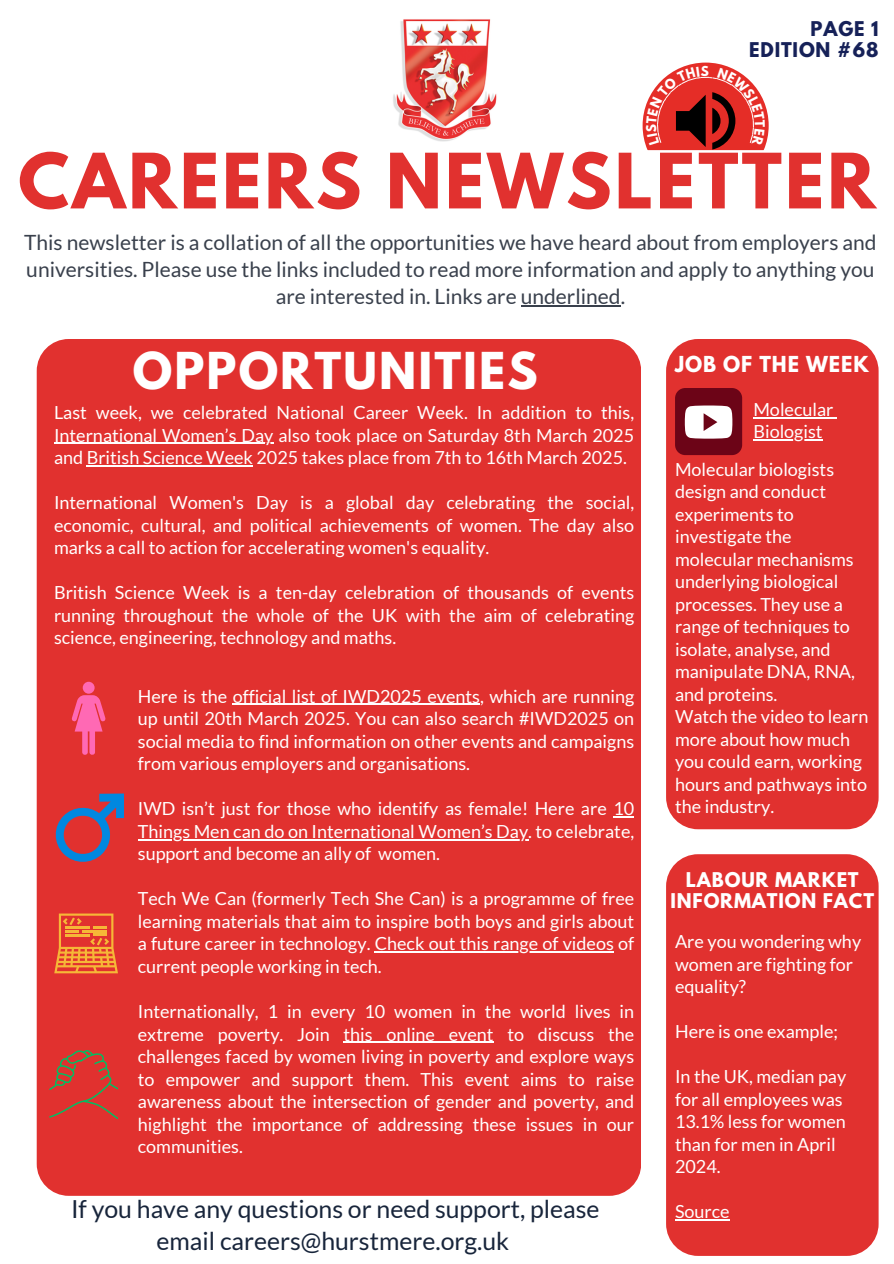
<style>
.page{position:relative;width:894px;height:1264px;background:#fff}
.page>*{position:absolute;margin:0;border:0;box-sizing:border-box;transform-origin:0 0}
.t1{font:700 67.5px "League Spartan";letter-spacing:.045em;color:#e1312f}
.t2{font:700 45px "League Spartan";letter-spacing:.045em;color:#fff}
.t3{font:24.75px/31.7px "Lato";color:#18253b;text-align:center}
.t4{font:21px/27px "Lato";color:#39404c;text-align:center}
.t5{font:700 19.5px "League Spartan";letter-spacing:.045em;color:#fff}
.t6{font:18px/22.5px "Lato";color:#fff}
.t7{font:700 18px/20.2px "League Spartan";letter-spacing:.045em;color:#fff;text-align:center}
.t8{font:700 18px/20.2px "League Spartan";letter-spacing:.045em;color:#162158;text-align:right}
</style>
<div class="page">
<div style="left:37px;top:339px;width:604px;height:856px;background:#e1312f;border-radius:32px"></div>
<div style="left:666px;top:339px;width:212px;height:490px;background:#e1312f;border-radius:32px"></div>
<div style="left:666px;top:854px;width:212px;height:401px;background:#e1312f;border-radius:32px"></div>
<img style="left:393px;top:19px;width:104px;height:123px">
<hr style="left:520px;top:305px;width:100px;height:1px;background:#39404c">
<div style="left:674px;top:388px;width:68px;height:67px;background:#6c0417;border-radius:10px"></div>
<svg style="left:684px;top:405px;width:48px;height:33px;background:#e9d9dc"></svg>
<div style="left:83px;top:681px;width:12px;height:12px;background:#ff69b4;border-radius:50%"></div>
<svg style="left:71px;top:695px;width:35px;height:60px"></svg>
<svg style="left:55px;top:793px;width:69px;height:69px"></svg>
<svg style="left:54px;top:913px;width:64px;height:60px"></svg>
<svg style="left:49px;top:1050px;width:69px;height:68px"></svg>
<hr style="left:233px;top:703px;width:247px;height:2px;background:#fff">
<svg style="left:613px;top:816px;width:21px;height:1px"></svg>
<hr style="left:138px;top:839px;width:390px;height:1px;background:#fff">
<hr style="left:374px;top:951px;width:239px;height:1px;background:#fff">
<hr style="left:343px;top:1041px;width:150px;height:1px;background:#fff">
<hr style="left:54px;top:443px;width:219px;height:1px;background:#fff">
<hr style="left:87px;top:465px;width:166px;height:1px;background:#fff">
<hr style="left:753px;top:417px;width:80px;height:1px;background:#fff">
<hr style="left:753px;top:439px;width:69px;height:1px;background:#fff">
<hr style="left:674px;top:1219px;width:55px;height:1px;background:#fff">
<svg style="left:645px;top:66px;width:119px;height:84px;background:#c6403c"></svg>
<h4 class="t8" style="left:749px;top:21px;width:131px">PAGE 1<br>EDITION #68</h4>
<p class="t1" style="left:18px;top:148px;width:858px">CAREERS NEWSLETTER</p>
<p class="t4" style="left:24px;top:228px;width:853px">This newsletter is a collation of all the opportunities we have heard about from employers and universities. Please use the links included to read more information and apply to anything you are interested in. Links are underlined.</p>
<p class="t2" style="left:133px;top:348px;width:406px">OPPORTUNITIES</p>
<h6 class="t6" style="left:54px;top:401px;width:581px">Last week, we celebrated National Career Week. In addition to this,</h6>
<h3 class="t6" style="left:54px;top:423px;width:581px">International Women’s Day also took place on Saturday 8th March 2025 and British Science Week 2025 takes place from 7th to 16th March 2025.</h3>
<h3 class="t6" style="left:54px;top:491px;width:581px">International Women's Day is a global day celebrating the social,</h3>
<p class="t6" style="left:54px;top:513px;width:581px">economic, cultural, and political achievements of women. The day also marks a call to action for accelerating women's equality.</p>
<p class="t6" style="left:54px;top:581px;width:581px">British Science Week is a ten-day celebration of thousands of events</p>
<p class="t6" style="left:54px;top:603px;width:581px">running throughout the whole of the UK with the aim of celebrating science, engineering, technology and maths.</p>
<p class="t6" style="left:138px;top:684px;width:497px;text-align:justify">Here is the official list of IWD2025 events, which are running up until 20th March 2025. You can also search #IWD2025 on social media to find information on other events and campaigns from various employers and organisations.</p>
<p class="t6" style="left:138px;top:797px;width:497px">IWD isn’t just for those who identify as female! Here are 10</p>
<p class="t6" style="left:138px;top:819px;width:497px">Things Men can do on International Women’s Day. to celebrate, support and become an ally of women.</p>
<p class="t6" style="left:138px;top:887px;width:497px">Tech We Can (formerly Tech She Can) is a programme of free learning materials that aim to inspire both boys and girls about</p>
<p class="t6" style="left:138px;top:932px;width:497px">a future career in technology. Check out this range of videos of</p>
<p class="t6" style="left:138px;top:954px;width:245px">current people working in tech.</p>
<p class="t6" style="left:138px;top:999px;width:497px">Internationally, 1 in every 10 women in the world lives in extreme poverty. Join this online event</p>
<p class="t6" style="left:138px;top:1022px;width:497px;text-align:justify;text-indent:369px">to discuss the challenges faced by women living in poverty and explore ways to empower and support them. This event aims to raise awareness about the intersection of gender and poverty, and highlight the importance of addressing these issues in our communities.</p>
<p class="t3" style="left:71px;top:1192px;width:530px">If you have any questions or need support, please email careers@hurstmere.org.uk</p>
<h6 class="t5" style="left:674px;top:355px;width:195px">JOB OF THE WEEK</h6>
<p class="t6" style="left:753px;top:397px;width:82px">Molecular</p>
<p class="t6" style="left:753px;top:420px;width:71px">Biologist</p>
<p class="t6" style="left:674px;top:457px;width:195px">Molecular biologists design and conduct experiments to investigate the molecular mechanisms underlying biological processes. They use a range of techniques to isolate, analyse, and manipulate DNA, RNA, and proteins.<br>Watch the video to learn more about how much you could earn, working hours and pathways into the industry.</p>
<h2 class="t7" style="left:670px;top:872px;width:205px">LABOUR MARKET<br>INFORMATION FACT</h2>
<p class="t6" style="left:674px;top:929px;width:188px">Are you wondering why women are fighting for equality?</p>
<p class="t6" style="left:674px;top:1019px;width:164px">Here is one example;</p>
<p class="t6" style="left:674px;top:1064px;width:173px">In the UK, median pay for all employees was<br>13.1% less for women than for men in April<br>2024.</p>
<p class="t6" style="left:674px;top:1200px;width:56px">Source</p>
</div>
